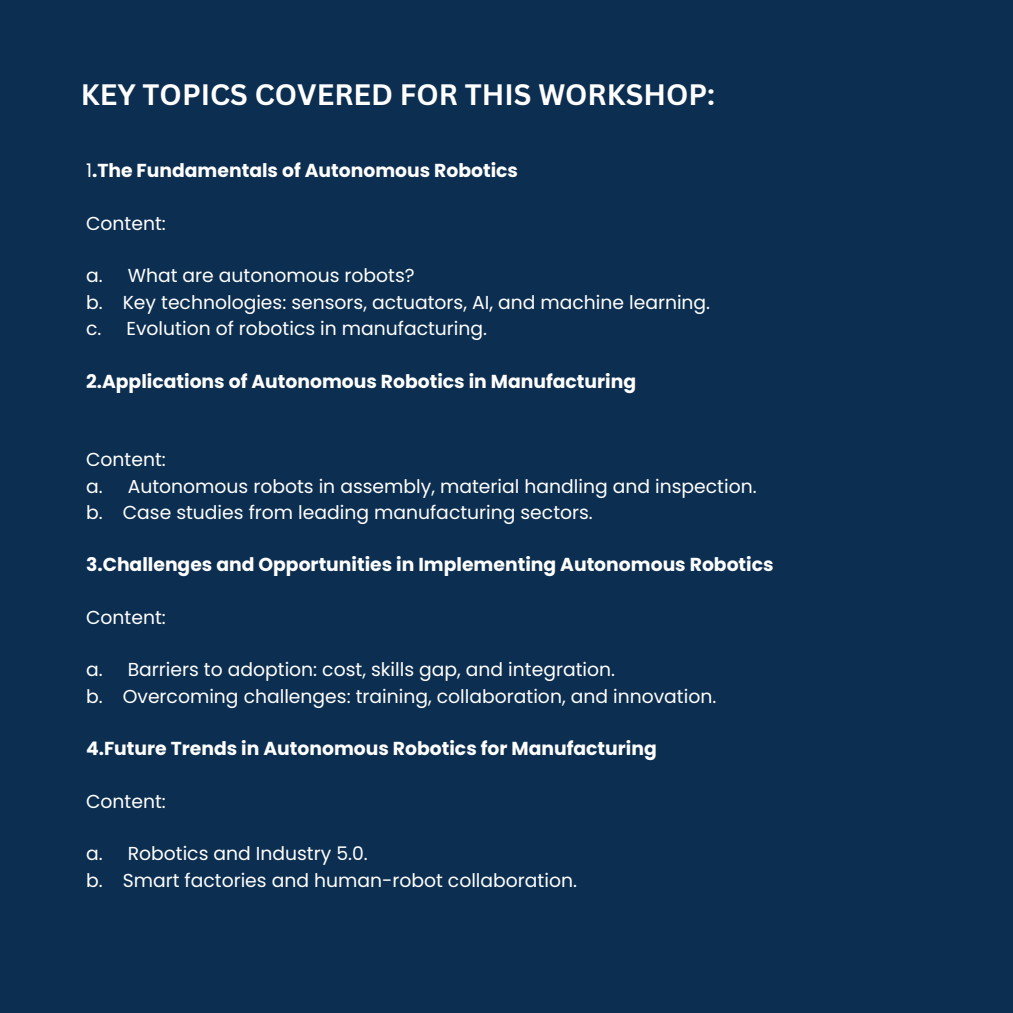
<style>
.page{position:relative;width:1013px;height:1013px;background:#fff}
.page>*{position:absolute;margin:0;border:0;box-sizing:border-box;transform-origin:0 0}
.t1{font:700 28.75px "Canva Sans";color:#fff}
.t2{font:18.75px "Poppins";color:#fff}
.t3{font:700 18.75px "Poppins";color:#fff}
.s1{font-weight:400}
</style>
<div class="page">
<div style="left:0;top:0;width:1012px;height:1012px;background:#0c2e50"></div>
<h1 class="t1" style="left:81px;top:74px;width:635px">KEY TOPICS COVERED FOR THIS WORKSHOP:</h1>
<p class="t3" style="left:86px;top:158px;width:433px"><span class="s1">1</span>.The Fundamentals of Autonomous Robotics</p>
<p class="t2" style="left:86px;top:210px;width:81px">Content:</p>
<p class="t2" style="left:86px;top:263px;width:330px">a. What are autonomous robots?</p>
<p class="t2" style="left:86px;top:289px;width:625px">b. Key technologies: sensors, actuators, AI, and machine learning.</p>
<p class="t2" style="left:86px;top:315px;width:402px">c. Evolution of robotics in manufacturing.</p>
<h2 class="t3" style="left:86px;top:368px;width:551px">2.Applications of Autonomous Robotics in Manufacturing</h2>
<p class="t2" style="left:86px;top:446px;width:81px">Content:</p>
<p class="t2" style="left:86px;top:473px;width:672px">a. Autonomous robots in assembly, material handling and inspection.</p>
<p class="t2" style="left:86px;top:499px;width:508px">b. Case studies from leading manufacturing sectors.</p>
<h2 class="t3" style="left:86px;top:551px;width:689px">3.Challenges and Opportunities in Implementing Autonomous Robotics</h2>
<p class="t2" style="left:86px;top:604px;width:81px">Content:</p>
<p class="t2" style="left:86px;top:656px;width:530px">a. Barriers to adoption: cost, skills gap, and integration.</p>
<p class="t2" style="left:86px;top:683px;width:631px">b. Overcoming challenges: training, collaboration, and innovation.</p>
<h2 class="t3" style="left:86px;top:735px;width:572px">4.Future Trends in Autonomous Robotics for Manufacturing</h2>
<p class="t2" style="left:86px;top:788px;width:81px">Content:</p>
<p class="t2" style="left:86px;top:840px;width:283px">a. Robotics and Industry 5.0.</p>
<p class="t2" style="left:86px;top:866px;width:492px">b. Smart factories and human-robot collaboration.</p>
</div>
